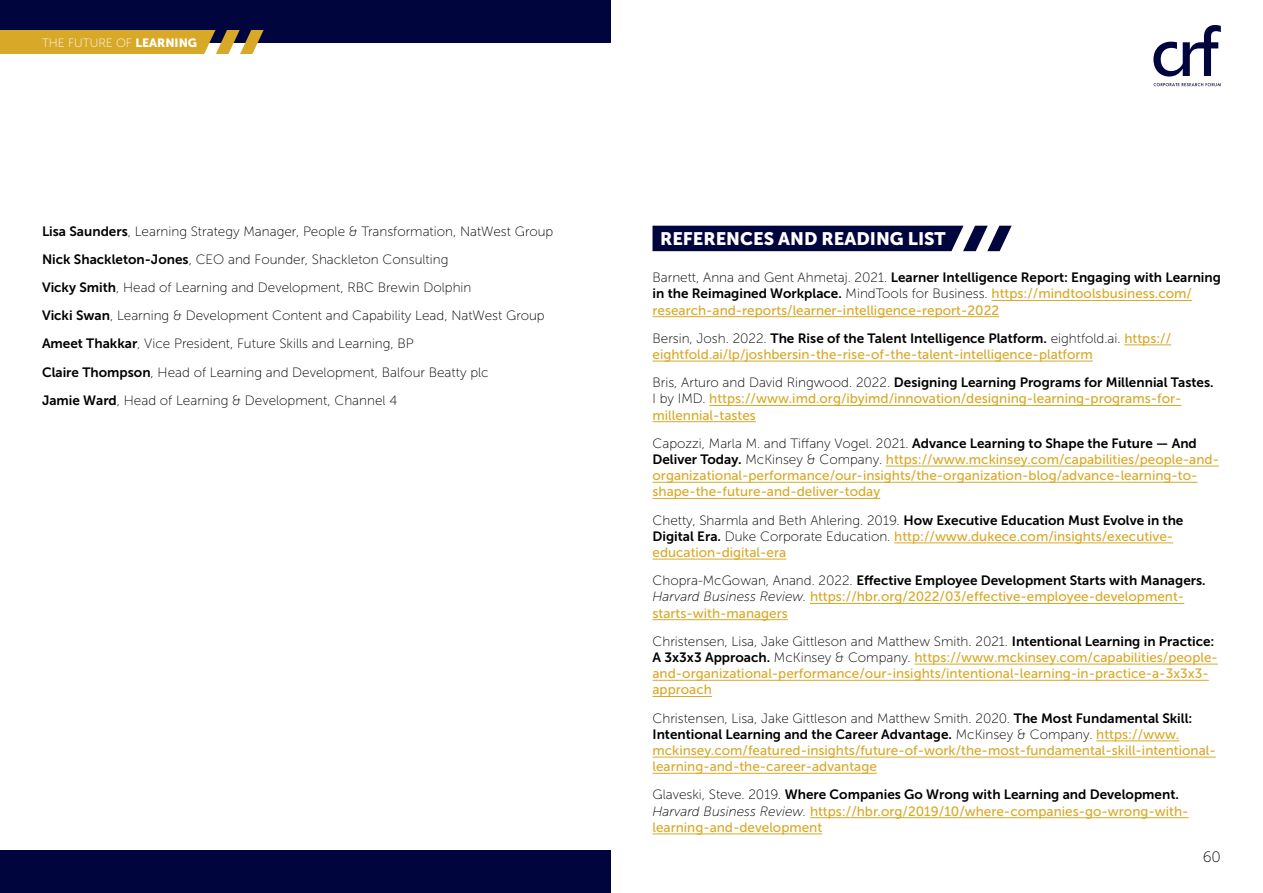
<style>
.page{position:relative;width:1263px;height:893px;background:#fff}
.page>*{position:absolute;margin:0;border:0;box-sizing:border-box;transform-origin:0 0}
.t1{font:18px "Museo Sans 900";color:#fff}
.t2{font:15px "Museo Sans 100";color:#000}
.t3{font:13.5px/16.2px "Museo Sans 500";color:#d8a928}
.t4{font:13.5px/28.2px "Museo Sans 100";color:#000}
.t5{font:13.5px "Museo Sans 700";color:#000}
.t6{font:12px "Museo Sans 100";color:#fff}
.s1{font-family:"Museo Sans 900"}
.s2{font-family:"Museo Sans 700"}
.s3{font-family:"Museo Sans 100"}
.s4{font-family:"Museo Sans 700";color:#000}
.s5{font-family:"Museo Sans 100";color:#000}
.s6{font-family:"Museo Sans 500";color:#d8a928}
.s7{font-family:"Museo Sans 100";font-style:italic;color:#000}
</style>
<div class="page">
<div style="left:0;top:0;width:610px;height:42px;background:#00053e"></div>
<div style="left:0;top:851px;width:610px;height:42px;background:#00053e"></div>
<svg style="left:1153px;top:25px;width:68px;height:52px"></svg>
<svg style="left:1153px;top:83px;width:68px;height:3px"></svg>
<svg style="left:0;top:30px;width:264px;height:24px;background:#cea435"></svg>
<svg style="left:652px;top:226px;width:360px;height:25px;background:#15194e"></svg>
<hr style="left:991px;top:300px;width:201px;height:1px;background:#d8a928">
<hr style="left:652px;top:316px;width:347px;height:1px;background:#d8a928">
<hr style="left:1124px;top:344px;width:47px;height:1px;background:#d8a928">
<hr style="left:652px;top:361px;width:441px;height:1px;background:#d8a928">
<hr style="left:709px;top:405px;width:472px;height:1px;background:#d8a928">
<hr style="left:652px;top:421px;width:104px;height:1px;background:#d8a928">
<hr style="left:886px;top:466px;width:333px;height:1px;background:#d8a928">
<hr style="left:652px;top:482px;width:545px;height:1px;background:#d8a928">
<hr style="left:652px;top:498px;width:228px;height:1px;background:#d8a928">
<hr style="left:894px;top:542px;width:279px;height:1px;background:#d8a928">
<hr style="left:652px;top:559px;width:134px;height:1px;background:#d8a928">
<hr style="left:810px;top:603px;width:374px;height:1px;background:#d8a928">
<hr style="left:652px;top:619px;width:136px;height:1px;background:#d8a928">
<hr style="left:914px;top:664px;width:304px;height:1px;background:#d8a928">
<hr style="left:652px;top:680px;width:557px;height:1px;background:#d8a928">
<hr style="left:652px;top:696px;width:60px;height:1px;background:#d8a928">
<hr style="left:1096px;top:740px;width:83px;height:1px;background:#d8a928">
<hr style="left:652px;top:757px;width:564px;height:1px;background:#d8a928">
<hr style="left:652px;top:773px;width:225px;height:1px;background:#d8a928">
<hr style="left:810px;top:817px;width:378px;height:1px;background:#d8a928">
<hr style="left:652px;top:833px;width:170px;height:1px;background:#d8a928">
<p class="t6" style="left:42px;top:36px;width:157px">THE FUTURE OF <span class="s1">LEARNING</span></p>
<p class="t4" style="left:42px;top:217px;width:513px"><span class="s2">Lisa Saunders</span>, Learning Strategy Manager, People &amp; Transformation, NatWest Group <span class="s2">Nick Shackleton-Jones</span>, CEO and Founder, Shackleton Consulting<br><span class="s2">Vicky Smith</span>, Head of Learning and Development, RBC Brewin Dolphin<br><span class="s2">Vicki Swan</span>, Learning &amp; Development Content and Capability Lead, NatWest Group <span class="s2">Ameet Thakkar</span>, Vice President, Future Skills and Learning, BP<br><span class="s2">Claire Thompson</span>, Head of Learning and Development, Balfour Beatty plc<br><span class="s2">Jamie Ward</span>, Head of Learning &amp; Development, Channel 4</p>
<h1 class="t1" style="left:660px;top:228px;width:287px">REFERENCES AND READING LIST</h1>
<p class="t5" style="left:652px;top:270px;width:570px"><span class="s3">Barnett, Anna and Gent Ahmetaj. 2021.</span> Learner Intelligence Report: Engaging with Learning</p>
<p class="t3" style="left:652px;top:286px;width:541px"><span class="s4">in the Reimagined Workplace.</span> <span class="s5">MindTools for Business.</span> https://mindtoolsbusiness.com/ research-and-reports/learner-intelligence-report-2022</p>
<p class="t5" style="left:652px;top:331px;width:520px"><span class="s3">Bersin, Josh. 2022.</span> The Rise of the Talent Intelligence Platform. <span class="s3">eightfold.ai.</span> <span class="s6">https://</span></p>
<p class="t3" style="left:652px;top:346px;width:442px">eightfold.ai/lp/joshbersin-the-rise-of-the-talent-intelligence-platform</p>
<p class="t5" style="left:652px;top:375px;width:563px"><span class="s3">Bris, Arturo and David Ringwood. 2022.</span> Designing Learning Programs for Millennial Tastes.</p>
<p class="t3" style="left:652px;top:391px;width:530px"><span class="s5">I by IMD.</span> https://www.imd.org/ibyimd/innovation/designing-learning-programs-for&shy;millennial-tastes</p>
<p class="t4" style="left:652px;top:429px;width:546px">Capozzi, Marla M. and Tiffany Vogel. 2021. <span class="s2">Advance Learning to Shape the Future — And</span></p>
<p class="t3" style="left:652px;top:451px;width:568px"><span class="s4">Deliver Today.</span> <span class="s5">McKinsey &amp; Company.</span> https://www.mckinsey.com/capabilities/people-and&shy;organizational-performance/our-insights/the-organization-blog/advance-learning-to&shy;shape-the-future-and-deliver-today</p>
<p class="t5" style="left:652px;top:512px;width:532px"><span class="s3">Chetty, Sharmla and Beth Ahlering. 2019.</span> How Executive Education Must Evolve in the</p>
<p class="t3" style="left:652px;top:528px;width:522px"><span class="s4">Digital Era.</span> <span class="s5">Duke Corporate Education.</span> http://www.dukece.com/insights/executive&shy;education-digital-era</p>
<p class="t5" style="left:652px;top:573px;width:555px"><span class="s3">Chopra-McGowan, Anand. 2022.</span> Effective Employee Development Starts with Managers.</p>
<p class="t3" style="left:652px;top:589px;width:533px"><span class="s7">Harvard Business Review.</span> https://hbr.org/2022/03/effective-employee-development&shy;starts-with-managers</p>
<p class="t4" style="left:652px;top:627px;width:563px">Christensen, Lisa, Jake Gittleson and Matthew Smith. 2021. <span class="s2">Intentional Learning in Practice:</span></p>
<p class="t3" style="left:652px;top:649px;width:567px"><span class="s4">A 3x3x3 Approach.</span> <span class="s5">McKinsey &amp; Company.</span> https://www.mckinsey.com/capabilities/people&shy;and-organizational-performance/our-insights/intentional-learning-in-practice-a-3x3x3- approach</p>
<p class="t4" style="left:652px;top:704px;width:541px">Christensen, Lisa, Jake Gittleson and Matthew Smith. 2020. <span class="s2">The Most Fundamental Skill:</span></p>
<p class="t5" style="left:652px;top:727px;width:528px">Intentional Learning and the Career Advantage. <span class="s3">McKinsey &amp; Company.</span> <span class="s6">https://www.</span></p>
<p class="t3" style="left:652px;top:742px;width:565px">mckinsey.com/featured-insights/future-of-work/the-most-fundamental-skill-intentional&shy;learning-and-the-career-advantage</p>
<p class="t5" style="left:652px;top:787px;width:528px"><span class="s3">Glaveski, Steve. 2019.</span> Where Companies Go Wrong with Learning and Development.</p>
<p class="t3" style="left:652px;top:803px;width:538px"><span class="s7">Harvard Business Review.</span> https://hbr.org/2019/10/where-companies-go-wrong-with&shy;learning-and-development</p>
<p class="t2" style="left:1203px;top:849px;width:20px">60</p>
</div>
